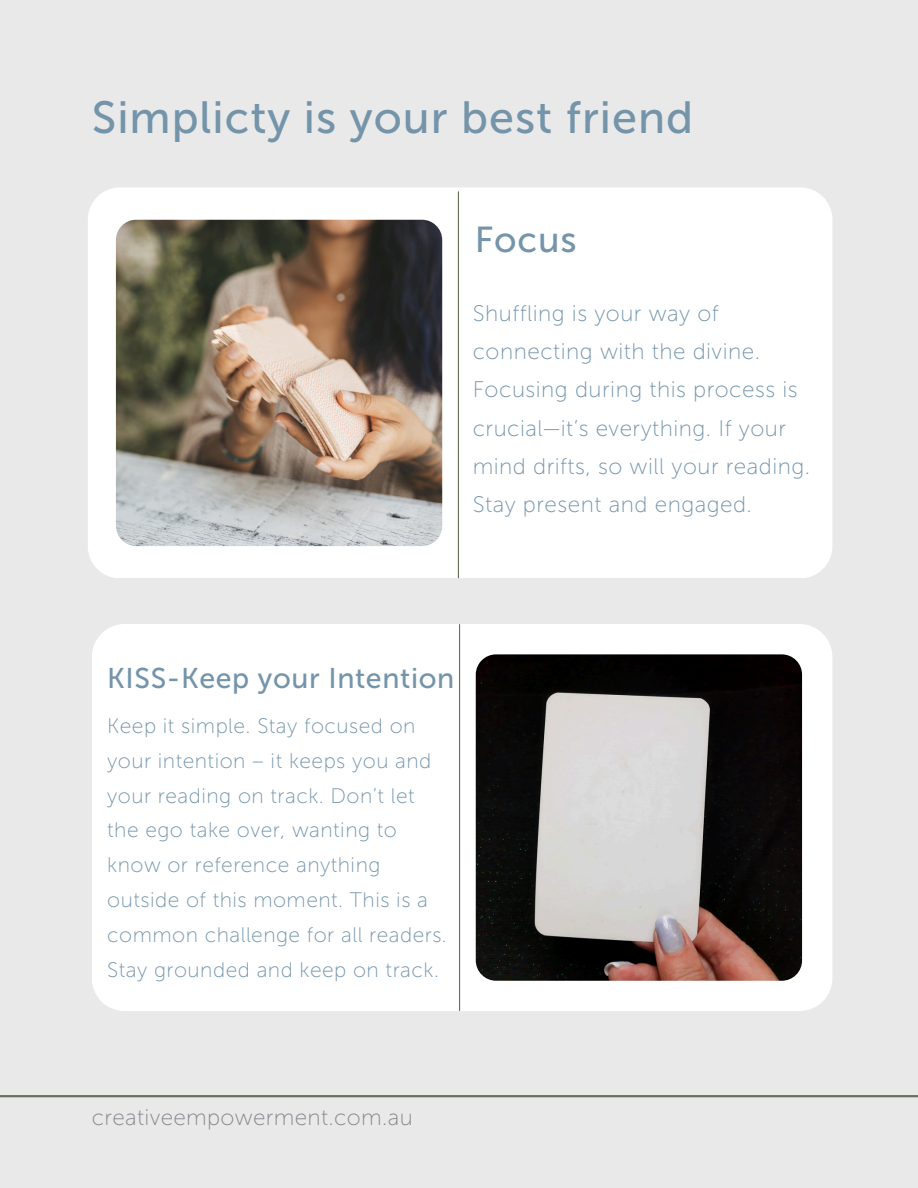
<style>
.page{position:relative;width:918px;height:1188px;background:#e9e9e9}
.page>*{position:absolute;margin:0;border:0;box-sizing:border-box;transform-origin:0 0}
.t1{font:45px "Museo Sans 500";letter-spacing:.02em;color:#7494aa}
.t2{font:36px "Museo Sans 500";letter-spacing:.02em;color:#7494aa}
.t3{font:28.5px "Museo Sans 500";letter-spacing:.02em;color:#7494aa}
.t4{font:22.5px/38.2px "Museo Sans 100";letter-spacing:.02em;color:#7494aa}
.t5{font:22.5px "Museo Sans 100";letter-spacing:.015em;color:#86868d}
.t6{font:21px/34.8px "Museo Sans 100";letter-spacing:.02em;color:#7494aa}
</style>
<div class="page">
<hr style="left:0;top:1095px;width:918px;height:2px;background:#66705a">
<div style="left:88px;top:187px;width:744px;height:391px;background:#fff;border-radius:32px"></div>
<div style="left:92px;top:624px;width:740px;height:387px;background:#fff;border-radius:33px"></div>
<hr style="left:458px;top:192px;width:1px;height:386px;background:#66705a">
<img style="left:116px;top:220px;width:326px;height:326px;border-radius:20px">
<img style="left:476px;top:654px;width:326px;height:327px;border-radius:20px">
<hr style="left:459px;top:625px;width:1px;height:386px;background:#66705a">
<p class="t1" style="left:92px;top:91px;width:603px">Simplicty is your best friend</p>
<h2 class="t2" style="left:475px;top:219px;width:103px">Focus</h2>
<p class="t4" style="left:473px;top:294px;width:339px">Shuffling is your way of connecting with the divine.<br>Focusing during this process is crucial—it’s everything. If your mind drifts, so will your reading.<br>Stay present and engaged.</p>
<h3 class="t3" style="left:107px;top:661px;width:349px">KISS-Keep your Intention</h3>
<p class="t6" style="left:107px;top:708px;width:341px">Keep it simple. Stay focused on your intention – it keeps you and your reading on track. Don’t let the ego take over, wanting to know or reference anything outside of this moment. This is a common challenge for all readers.<br>Stay grounded and keep on track.</p>
<p class="t5" style="left:92px;top:1104px;width:323px">creativeempowerment.com.au</p>
</div>
